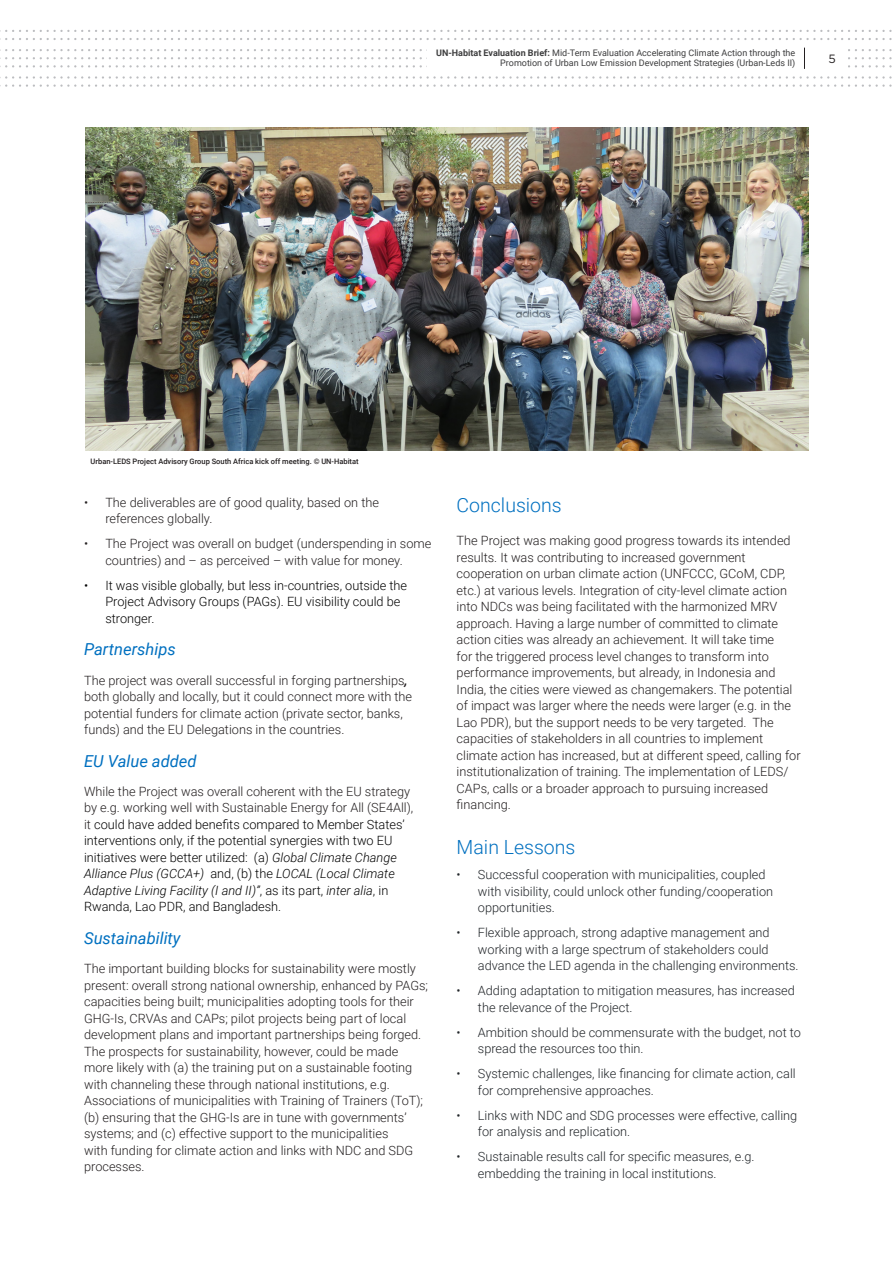
<style>
.page{position:relative;width:893px;height:1263px;background:#fff}
.page>*{position:absolute;margin:0;border:0;box-sizing:border-box;transform-origin:0 0}
.Body_text_01{font:300 19.5px "Roboto";color:#0070c0}
.Head_01{font:300 19.5px "Roboto";color:#0070c0}
.Head_04{font:italic 16.5px "Roboto";color:#0070c0}
.Body_text_01-2{font:300 12.75px/16.5px "Roboto";color:#231f20}
.t1{font:300 12.75px/16.5px "Roboto";color:#212529}
.Body_text_01-3{font:300 12.75px/16.5px "Roboto";color:#000}
.t2{font:12px "Gotham";color:#231f20}
.t3{font:9px/10.8px "Roboto";color:#3e3e3f;text-align:right}
.t4{font:500 7.5px "Roboto";color:#231f20}
.s1{font-weight:700}
.s2{font-weight:700;font-style:italic}
.s3{color:#231f20}
.s4{font-style:italic}
</style>
<div class="page">
<svg style="left:0;top:30px;width:892px;height:2px"></svg>
<svg style="left:0;top:38px;width:892px;height:2px"></svg>
<svg style="left:0;top:76px;width:892px;height:11px"></svg>
<svg style="left:0;top:48px;width:892px;height:21px"></svg>
<img style="left:86px;top:128px;width:723px;height:322px">
<p class="t3" style="left:436px;top:47px;width:361px"><span class="s1">UN-Habitat Evaluation Brief:</span> Mid-Term Evaluation Accelerating Climate Action through the<br>Promotion of Urban Low Emission Development Strategies (Urban-Leds II)</p>
<p class="t2" style="left:829px;top:51px;width:9px">5</p>
<p class="t4" style="left:91px;top:456px;width:270px">Urban-LEDS Project Advisory Group South Africa kick off meeting. © UN-Habitat</p>
<p class="Body_text_01-2" style="left:105px;top:493px;width:275px;text-indent:-21px">• The deliverables are of good quality, based on the references globally.</p>
<p class="Body_text_01-2" style="left:84px;top:535px;width:349px;text-align:center">• The Project was overall on budget (underspending in some countries) and – as perceived – with value for money.</p>
<p class="Body_text_01-3" style="left:105px;top:576px;width:303px;text-indent:-21px">• It was visible globally, but less in-countries, outside the<br>Project Advisory Groups (PAGs). EU visibility could be stronger.</p>
<p class="Head_04" style="left:84px;top:638px;width:93px">Partnerships</p>
<p class="Body_text_01-2" style="left:84px;top:671px;width:330px">The project was overall successful in forging partnerships<span class="s2">, </span>both globally and locally, but it could connect more with the potential funders for climate action (private sector, banks, funds) and the EU Delegations in the countries.</p>
<p class="Head_04" style="left:84px;top:749px;width:114px">EU Value added</p>
<p class="Body_text_01-3" style="left:84px;top:783px;width:331px"><span class="s3">While the Project was overall coherent with the EU strategy by e.g. working well with Sustainable Energy for All (SE4All), it</span> could have added benefits compared to Member States’ interventions only, if the potential synergies with two EU initiatives were better utilized: (a) <span class="s4">Global Climate Change Alliance Plus (GCCA+)</span> and, (b) the <span class="s4">LOCAL (Local Climate Adaptive Living Facility (I and II)”</span>, as its part, <span class="s4">inter alia</span>, in Rwanda, Lao PDR, and Bangladesh.</p>
<p class="Head_04" style="left:84px;top:926px;width:98px">Sustainability</p>
<p class="Body_text_01-2" style="left:84px;top:960px;width:345px">The important building blocks for sustainability were mostly present: overall strong national ownership, enhanced by PAGs; capacities being built; municipalities adopting tools for their GHG-Is, CRVAs and CAPs; pilot projects being part of local development plans and important partnerships being forged.<br>The prospects for sustainability, however, could be made more likely with (a) the training put on a sustainable footing with channeling these through national institutions, e.g.<br>Associations of municipalities with Training of Trainers (ToT); (b) ensuring that the GHG-Is are in tune with governments’ systems; and (c) effective support to the municipalities<br>with funding for climate action and links with NDC and SDG processes.</p>
<p class="Body_text_01" style="left:457px;top:491px;width:107px">Conclusions</p>
<p class="Body_text_01-2" style="left:457px;top:532px;width:346px">The Project was making good progress towards its intended results. It was contributing to increased government cooperation on urban climate action (UNFCCC, GCoM, CDP, etc.) at various levels. Integration of city-level climate action into NDCs was being facilitated with the harmonized MRV approach. Having a large number of committed to climate action cities was already an achievement. It will take time<br>for the triggered process level changes to transform into performance improvements, but already, in Indonesia and India, the cities were viewed as changemakers. The potential of impact was larger where the needs were larger (e.g. in the Lao PDR), but the support needs to be very targeted. The capacities of stakeholders in all countries to implement climate action has increased, but at different speed, calling for institutionalization of training. The implementation of LEDS/ CAPs, calls or a broader approach to pursuing increased financing.</p>
<p class="Head_01" style="left:457px;top:833px;width:120px">Main Lessons</p>
<p class="t1" style="left:478px;top:866px;width:297px;text-indent:-21px">• Successful cooperation with municipalities, coupled with visibility, could unlock other funding/cooperation opportunities.</p>
<p class="t1" style="left:478px;top:924px;width:322px;text-indent:-21px">• Flexible approach, strong adaptive management and working with a large spectrum of stakeholders could advance the LED agenda in the challenging environments.</p>
<p class="t1" style="left:478px;top:982px;width:318px;text-indent:-21px">• Adding adaptation to mitigation measures, has increased the relevance of the Project.</p>
<p class="t1" style="left:478px;top:1023px;width:325px;text-indent:-21px">• Ambition should be commensurate with the budget, not to spread the resources too thin.</p>
<p class="t1" style="left:478px;top:1065px;width:319px;text-indent:-21px">• Systemic challenges, like financing for climate action, call for comprehensive approaches.</p>
<p class="t1" style="left:478px;top:1106px;width:321px;text-indent:-21px">• Links with NDC and SDG processes were effective, calling for analysis and replication.</p>
<p class="t1" style="left:478px;top:1148px;width:278px;text-indent:-21px">• Sustainable results call for specific measures, e.g. embedding the training in local institutions.</p>
</div>
